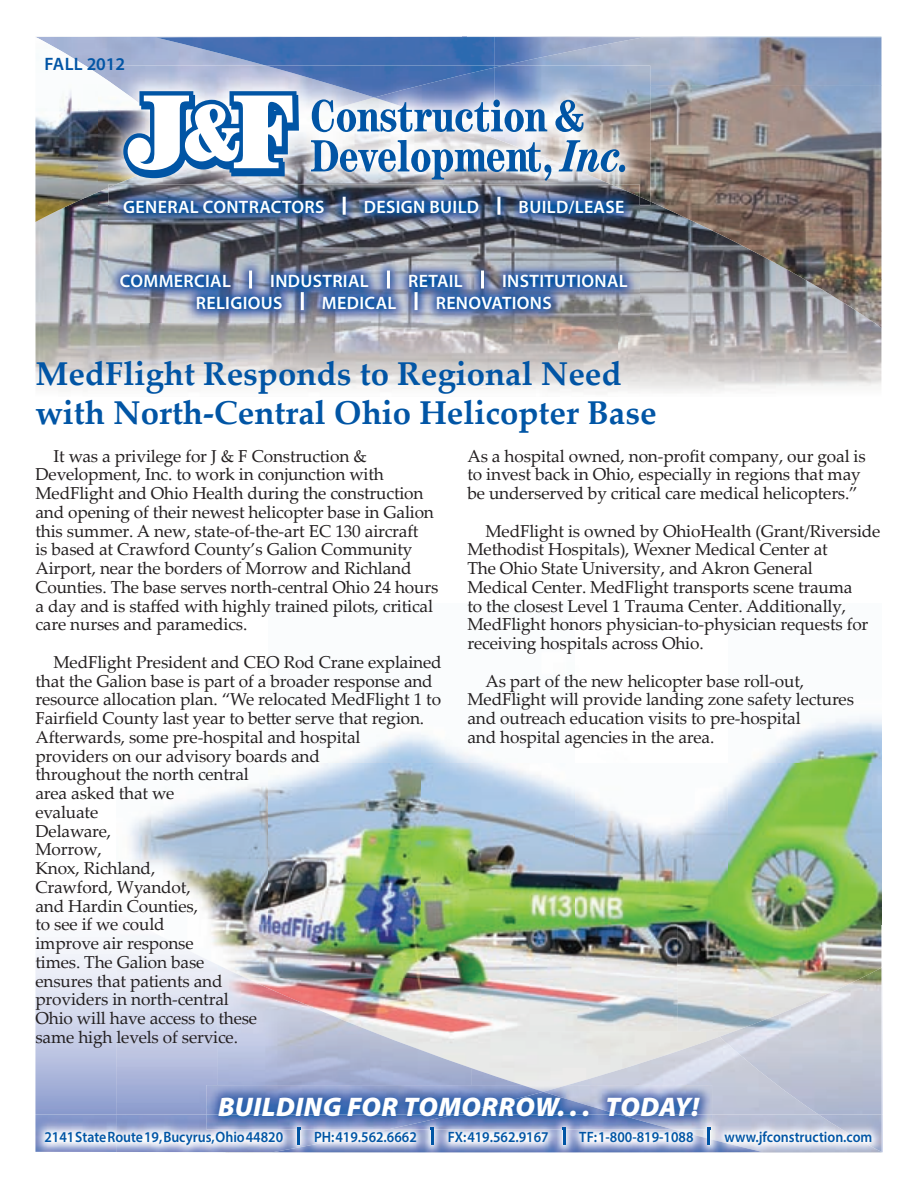
<style>
.page{position:relative;width:918px;height:1188px;background:#fff}
.page>*{position:absolute;margin:0;border:0;box-sizing:border-box;transform-origin:0 0}
.t1{font:700 33px/39.6px "Palatino Linotype";color:#0155a5}
.t2{font:italic 900 27px "Myriad Pro";letter-spacing:.02em;color:#fff}
.t3{font:600 18px "Myriad Pro";letter-spacing:.02em;color:#fff}
.t4{font:600 18px "Myriad Pro";color:#0155a5}
.t5{font:17.25px/18.8px "Palatino Linotype";letter-spacing:-.01em;color:#231f20}
.t6{font:600 15px "Myriad Pro";color:#0155a5;scale:.93 1}
</style>
<div class="page">
<img style="left:130px;top:717px;width:752px;height:208px">
<img style="left:218px;top:924px;width:459px;height:54px">
<img style="left:677px;top:924px;width:204px;height:108px">
<img style="left:370px;top:978px;width:308px;height:54px">
<img style="left:567px;top:1037px;width:153px;height:78px">
<svg style="left:35px;top:946px;width:81px;height:169px;background:#c8cfe7"></svg>
<img style="left:218px;top:965px;width:152px;height:120px">
<img style="left:370px;top:1031px;width:102px;height:54px">
<img style="left:471px;top:1068px;width:51px;height:17px">
<svg style="left:881px;top:967px;width:2px;height:148px"></svg>
<img style="left:720px;top:968px;width:161px;height:147px">
<img style="left:272px;top:1115px;width:611px;height:38px">
<img style="left:35px;top:1115px;width:238px;height:37px">
<img style="left:273px;top:1129px;width:489px;height:23px">
<img style="left:819px;top:1115px;width:62px;height:37px">
<hr style="left:297px;top:1127px;width:3px;height:18px;background:#0155a5">
<hr style="left:431px;top:1127px;width:3px;height:18px;background:#0155a5">
<hr style="left:563px;top:1127px;width:3px;height:18px;background:#0155a5">
<hr style="left:707px;top:1127px;width:3px;height:18px;background:#0155a5">
<img style="left:206px;top:1085px;width:506px;height:30px">
<img style="left:453px;top:1092px;width:166px;height:23px">
<img style="left:673px;top:1115px;width:39px;height:14px">
<img style="left:206px;top:1115px;width:182px;height:14px">
<img style="left:388px;top:1115px;width:285px;height:14px">
<img style="left:35px;top:222px;width:53px;height:166px">
<img style="left:88px;top:222px;width:53px;height:165px">
<img style="left:618px;top:206px;width:158px;height:187px">
<img style="left:776px;top:280px;width:105px;height:107px">
<img style="left:141px;top:323px;width:477px;height:70px">
<img style="left:156px;top:37px;width:348px;height:29px">
<img style="left:504px;top:37px;width:377px;height:48px">
<img style="left:650px;top:85px;width:231px;height:146px">
<img style="left:713px;top:231px;width:168px;height:49px">
<img style="left:805px;top:279px;width:76px;height:49px">
<img style="left:35px;top:37px;width:63px;height:185px">
<img style="left:98px;top:66px;width:276px;height:118px">
<img style="left:265px;top:66px;width:229px;height:32px">
<img style="left:494px;top:66px;width:156px;height:135px">
<svg style="left:494px;top:66px;width:10px;height:2px"></svg>
<img style="left:98px;top:192px;width:10px;height:14px">
<img style="left:98px;top:74px;width:100px;height:110px">
<svg style="left:123px;top:91px;width:180px;height:90px"></svg>
<svg style="left:311px;top:99px;width:314px;height:82px"></svg>
<img style="left:108px;top:184px;width:532px;height:139px">
<img style="left:611px;top:184px;width:29px;height:13px">
<svg style="left:98px;top:184px;width:18px;height:8px"></svg>
<hr style="left:343px;top:197px;width:3px;height:18px;background:#fff">
<hr style="left:497px;top:197px;width:3px;height:18px;background:#fff">
<hr style="left:249px;top:271px;width:3px;height:18px;background:#fff">
<hr style="left:387px;top:271px;width:3px;height:18px;background:#fff">
<hr style="left:481px;top:271px;width:3px;height:18px;background:#fff">
<hr style="left:301px;top:292px;width:3px;height:18px;background:#fff">
<hr style="left:415px;top:292px;width:3px;height:18px;background:#fff">
<p class="t4" style="left:45px;top:53px;width:82px">FALL 2012</p>
<p class="t3" style="left:123px;top:196px;width:203px">GENERAL CONTRACTORS</p>
<p class="t3" style="left:364px;top:196px;width:117px">DESIGN BUILD</p>
<p class="t3" style="left:519px;top:196px;width:107px">BUILD/LEASE</p>
<p class="t3" style="left:120px;top:270px;width:112px">COMMERCIAL</p>
<p class="t3" style="left:270px;top:270px;width:100px">INDUSTRIAL</p>
<p class="t3" style="left:408px;top:270px;width:56px">RETAIL</p>
<p class="t3" style="left:502px;top:270px;width:127px">INSTITUTIONAL</p>
<p class="t3" style="left:196px;top:291px;width:88px">RELIGIOUS</p>
<p class="t3" style="left:322px;top:291px;width:76px">MEDICAL</p>
<p class="t3" style="left:436px;top:291px;width:118px">RENOVATIONS</p>
<h1 class="t1" style="left:35px;top:353px;width:623px">MedFlight Responds to Regional Need with North-Central Ohio Helicopter Base</h1>
<p class="t5" style="left:35px;top:446px;width:404px;text-indent:18px">It was a privilege for J &amp; F Construction &amp; Development, Inc. to work in conjunction with MedFlight and Ohio Health during the construction and opening of their newest helicopter base in Galion this summer. A new, state-of-the-art EC 130 aircraft<br>is based at Crawford County’s Galion Community Airport, near the borders of Morrow and Richland Counties. The base serves north-central Ohio 24 hours a day and is staffed with highly trained pilots, critical care nurses and paramedics.</p>
<p class="t5" style="left:35px;top:652px;width:408px;text-indent:18px">MedFlight President and CEO Rod Crane explained that the Galion base is part of a broader response and resource allocation plan. “We relocated MedFlight 1 to<br>Fairfield County last year to better serve that region.<br>Afterwards, some pre-hospital and hospital<br>providers on our advisory boards and<br>throughout the north central<br>area asked that we<br>evaluate<br>Delaware,<br>Morrow,<br>Knox, Richland,<br>Crawford, Wyandot,<br>and Hardin Counties,<br>to see if we could<br>improve air response<br>times. The Galion base<br>ensures that patients and<br>providers in north-central<br>Ohio will have access to these<br>same high levels of service.</p>
<p class="t5" style="left:467px;top:446px;width:400px">As a hospital owned, non-profit company, our goal is to invest back in Ohio, especially in regions that may be underserved by critical care medical helicopters.”</p>
<p class="t5" style="left:467px;top:521px;width:415px;text-indent:18px">MedFlight is owned by OhioHealth (Grant/Riverside Methodist Hospitals), Wexner Medical Center at<br>The Ohio State University, and Akron General<br>Medical Center. MedFlight transports scene trauma<br>to the closest Level 1 Trauma Center. Additionally, MedFlight honors physician-to-physician requests for receiving hospitals across Ohio.</p>
<p class="t5" style="left:467px;top:671px;width:388px;text-indent:18px">As part of the new helicopter base roll-out, MedFlight will provide landing zone safety lectures and outreach education visits to pre-hospital<br>and hospital agencies in the area.</p>
<h2 class="t2" style="left:218px;top:1092px;width:483px">BUILDING FOR TOMORROW. . . TODAY!</h2>
<p class="t6" style="left:44px;top:1128px;width:258px">2141 State Route 19, Bucyrus, Ohio 44820</p>
<p class="t6" style="left:314px;top:1128px;width:112px">PH: 419.562.6662</p>
<p class="t6" style="left:448px;top:1128px;width:110px">FX: 419.562.9167</p>
<p class="t6" style="left:579px;top:1128px;width:124px">TF: 1-800-819-1088</p>
<p class="t6" style="left:724px;top:1128px;width:161px">www.jfconstruction.com</p>
</div>
